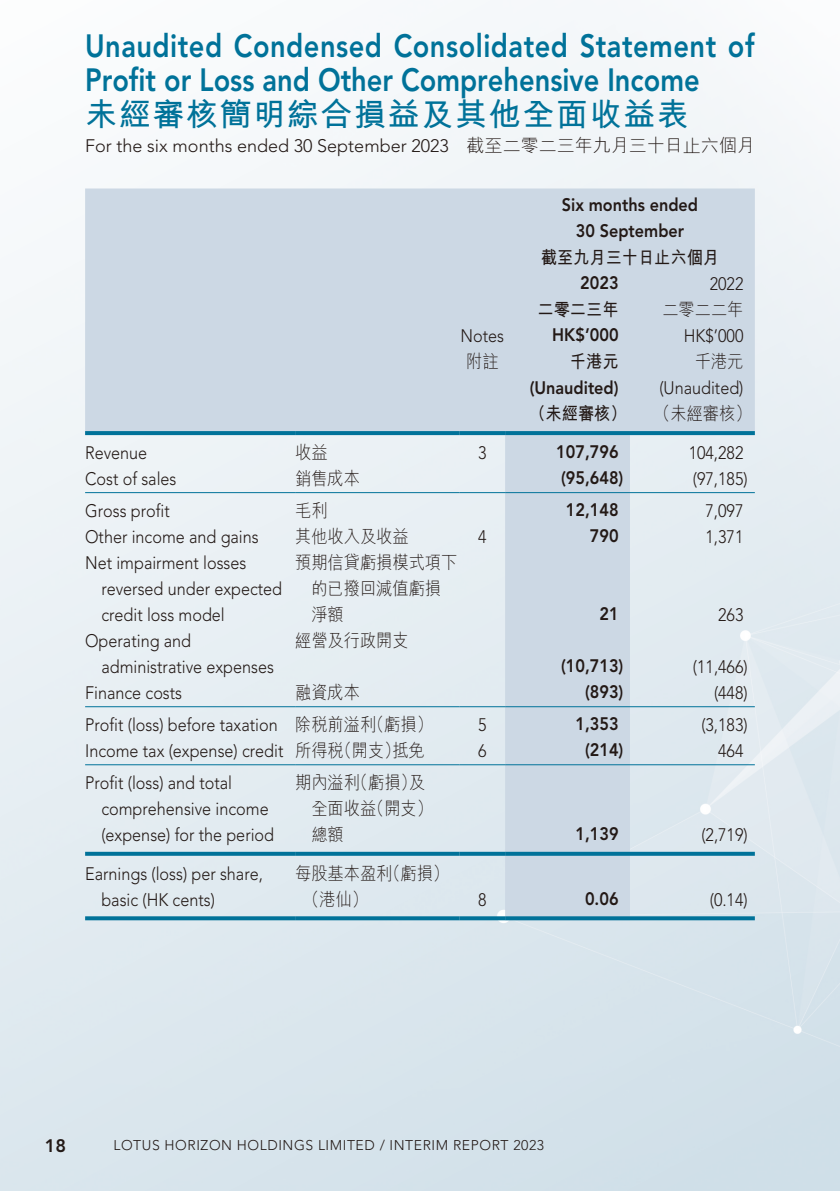
<style>
.page{position:relative;width:840px;height:1191px;background:#fff}
.page>*{position:absolute;margin:0;border:0;box-sizing:border-box;transform-origin:0 0}
.t1{font:800 32px/34px "Avenir LT Std";letter-spacing:.02em;color:#007299;scale:.85 1}
.t2{font:700 32px "M Hei HK";letter-spacing:.05em;color:#007299}
.t3{font:300 18px/26px "Avenir LT Std";color:#231916;scale:.9 1}
.t4{font:800 18px/26px "Avenir LT Std";color:#231916;text-align:center;scale:.9 1}
.t5{font:300 18px/26px "M Hei HK";color:#231916;scale:.9 1}
.t6{font:300 18px "Avenir LT Std";color:#231916}
.t7{font:700 18px "M Hei HK";color:#231916;scale:.9 1}
.t8{font:800 18px "Avenir LT Std";color:#231916}
.t9{font:300 14px "Avenir LT Std";letter-spacing:.04em;color:#231916}
.s1{font-family:"M Hei HK"}
</style>
<div class="page">
<img style="left:0;top:20px;width:839px;height:1171px">
<svg style="left:85px;top:188px;width:669px;height:728px;background:#d8e2eb"></svg>
<svg style="left:85px;top:431px;width:210px;height:4px"></svg>
<svg style="left:295px;top:431px;width:164px;height:4px"></svg>
<svg style="left:459px;top:431px;width:46px;height:4px"></svg>
<svg style="left:505px;top:431px;width:124px;height:4px"></svg>
<svg style="left:629px;top:431px;width:125px;height:4px"></svg>
<hr style="left:85px;top:492px;width:210px;height:1px;background:#007299">
<hr style="left:295px;top:492px;width:164px;height:1px;background:#007299">
<hr style="left:459px;top:492px;width:46px;height:1px;background:#007299">
<hr style="left:505px;top:492px;width:124px;height:1px;background:#007299">
<hr style="left:629px;top:492px;width:125px;height:1px;background:#007299">
<hr style="left:85px;top:706px;width:210px;height:1px;background:#007299">
<hr style="left:295px;top:706px;width:164px;height:1px;background:#007299">
<hr style="left:459px;top:706px;width:46px;height:1px;background:#007299">
<hr style="left:505px;top:706px;width:124px;height:1px;background:#007299">
<hr style="left:629px;top:706px;width:125px;height:1px;background:#007299">
<hr style="left:85px;top:764px;width:210px;height:1px;background:#007299">
<hr style="left:295px;top:764px;width:164px;height:1px;background:#007299">
<hr style="left:459px;top:764px;width:46px;height:1px;background:#007299">
<hr style="left:505px;top:764px;width:124px;height:1px;background:#007299">
<hr style="left:629px;top:764px;width:125px;height:1px;background:#007299">
<svg style="left:85px;top:851px;width:210px;height:4px"></svg>
<svg style="left:295px;top:851px;width:164px;height:4px"></svg>
<svg style="left:459px;top:851px;width:46px;height:4px"></svg>
<svg style="left:505px;top:851px;width:124px;height:4px"></svg>
<svg style="left:629px;top:851px;width:125px;height:4px"></svg>
<svg style="left:85px;top:916px;width:210px;height:4px"></svg>
<svg style="left:295px;top:916px;width:164px;height:4px"></svg>
<svg style="left:459px;top:916px;width:46px;height:4px"></svg>
<svg style="left:505px;top:916px;width:124px;height:4px"></svg>
<svg style="left:629px;top:916px;width:125px;height:4px"></svg>
<h1 class="t1" style="left:85px;top:29px;width:788px">Unaudited Condensed Consolidated Statement of<br>Profit or Loss and Other Comprehensive Income</h1>
<h1 class="t2" style="left:85px;top:91px;width:605px">未經審核簡明綜合損益及其他全面收益表</h1>
<p class="t6" style="left:85px;top:135px;width:671px">For the six months ended 30 September 2023 <span class="s1">截至二零二三年九月三十日止六個月</span></p>
<p class="t4" style="left:561px;top:192px;width:153px">Six months ended<br>30 September</p>
<p class="t7" style="left:540px;top:244px;width:200px">截至九月三十日止六個月</p>
<p class="t4" style="left:580px;top:270px;width:44px">2023</p>
<p class="t3" style="left:709px;top:271px;width:39px">2022</p>
<p class="t7" style="left:537px;top:296px;width:91px">二零二三年</p>
<p class="t5" style="left:662px;top:296px;width:91px">二零二二年</p>
<p class="t3" style="left:460px;top:323px;width:50px">Notes</p>
<p class="t4" style="left:552px;top:322px;width:75px">HK$’000</p>
<p class="t3" style="left:683px;top:323px;width:68px">HK$’000</p>
<p class="t5" style="left:466px;top:348px;width:37px">附註</p>
<p class="t7" style="left:569px;top:348px;width:55px">千港元</p>
<p class="t5" style="left:694px;top:348px;width:55px">千港元</p>
<p class="t4" style="left:529px;top:375px;width:100px">(Unaudited)</p>
<p class="t3" style="left:659px;top:375px;width:95px">(Unaudited)</p>
<p class="t7" style="left:529px;top:400px;width:110px">（未經審核）</p>
<p class="t5" style="left:654px;top:400px;width:110px">（未經審核）</p>
<p class="t3" style="left:85px;top:440px;width:71px">Revenue</p>
<p class="t5" style="left:295px;top:439px;width:37px">收益</p>
<p class="t3" style="left:478px;top:440px;width:11px">3</p>
<p class="t4" style="left:556px;top:439px;width:71px">107,796</p>
<p class="t3" style="left:688px;top:440px;width:62px">104,282</p>
<p class="t3" style="left:85px;top:465px;width:103px">Cost of sales</p>
<p class="t5" style="left:295px;top:465px;width:73px">銷售成本</p>
<p class="t4" style="left:560px;top:465px;width:71px">(95,648)</p>
<p class="t3" style="left:692px;top:465px;width:62px">(97,185)</p>
<p class="t3" style="left:85px;top:498px;width:96px">Gross profit</p>
<p class="t5" style="left:295px;top:497px;width:37px">毛利</p>
<p class="t4" style="left:565px;top:497px;width:60px">12,148</p>
<p class="t3" style="left:705px;top:498px;width:44px">7,097</p>
<p class="t3" style="left:85px;top:524px;width:194px">Other income and gains</p>
<p class="t5" style="left:295px;top:523px;width:127px">其他收入及收益</p>
<p class="t3" style="left:478px;top:524px;width:11px">4</p>
<p class="t4" style="left:589px;top:523px;width:33px">790</p>
<p class="t3" style="left:705px;top:524px;width:44px">1,371</p>
<p class="t3" style="left:101px;top:550px;width:202px;text-indent:-16px">Net impairment losses reversed under expected credit loss model</p>
<p class="t5" style="left:311px;top:549px;width:163px;text-indent:-16px">預期信貸虧損模式項下的已撥回減值虧損淨額</p>
<p class="t4" style="left:599px;top:601px;width:23px">21</p>
<p class="t3" style="left:717px;top:602px;width:30px">263</p>
<p class="t3" style="left:101px;top:628px;width:193px;text-indent:-16px">Operating and administrative expenses</p>
<p class="t5" style="left:295px;top:627px;width:128px">經營及行政開支</p>
<p class="t4" style="left:560px;top:653px;width:71px">(10,713)</p>
<p class="t3" style="left:692px;top:654px;width:62px">(11,466)</p>
<p class="t3" style="left:85px;top:680px;width:109px">Finance costs</p>
<p class="t5" style="left:295px;top:679px;width:74px">融資成本</p>
<p class="t4" style="left:584px;top:679px;width:44px">(893)</p>
<p class="t3" style="left:713px;top:680px;width:39px">(448)</p>
<p class="t3" style="left:85px;top:712px;width:388px">Profit (loss) before taxation <span class="s1">除稅前溢利（虧損）</span></p>
<p class="t3" style="left:478px;top:712px;width:11px">5</p>
<p class="t4" style="left:575px;top:711px;width:49px">1,353</p>
<p class="t3" style="left:701px;top:712px;width:53px">(3,183)</p>
<p class="t3" style="left:85px;top:738px;width:379px">Income tax (expense) credit <span class="s1">所得稅（開支）抵免</span></p>
<p class="t3" style="left:478px;top:738px;width:11px">6</p>
<p class="t4" style="left:584px;top:737px;width:44px">(214)</p>
<p class="t3" style="left:717px;top:738px;width:30px">464</p>
<p class="t3" style="left:101px;top:770px;width:193px;text-indent:-16px">Profit (loss) and total comprehensive income (expense) for the period</p>
<p class="t5" style="left:311px;top:769px;width:136px;text-indent:-16px">期內溢利（虧損）及全面收益（開支）總額</p>
<p class="t4" style="left:575px;top:821px;width:49px">1,139</p>
<p class="t3" style="left:701px;top:822px;width:53px">(2,719)</p>
<p class="t3" style="left:101px;top:860px;width:181px;text-indent:-16px">Earnings (loss) per share, basic (HK cents)</p>
<p class="t5" style="left:303px;top:859px;width:163px;text-indent:-8px">每股基本盈利（虧損）（港仙）</p>
<p class="t3" style="left:478px;top:886px;width:11px">8</p>
<p class="t4" style="left:584px;top:885px;width:39px">0.06</p>
<p class="t3" style="left:709px;top:886px;width:44px">(0.14)</p>
<p class="t8" style="left:45px;top:1135px;width:23px">18</p>
<p class="t9" style="left:113px;top:1137px;width:432px">LOTUS HORIZON HOLDINGS LIMITED / INTERIM REPORT 2023</p>
</div>
